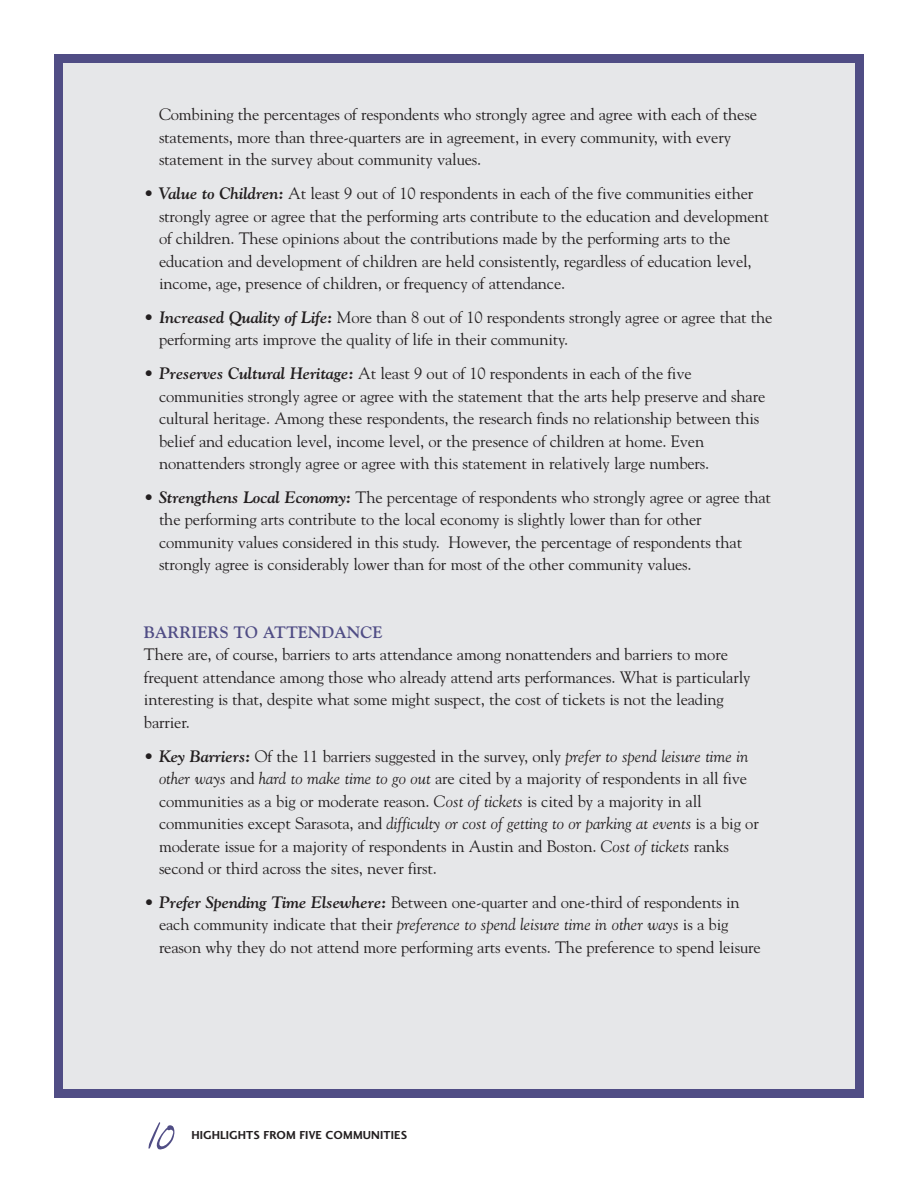
<style>
.page{position:relative;width:918px;height:1188px;background:#fff}
.page>*{position:absolute;margin:0;border:0;box-sizing:border-box;transform-origin:0 0}
.t1{font:54px "P22 Hopper Edward";color:#504d85}
.t2{font:16.5px/22.5px "Goudy";letter-spacing:-.01em;color:#231f20}
.t3{font:700 16.5px "Goudy";letter-spacing:-.005em;color:#504d85}
.t4{font:12px "Charlotte Sans Bold Plain";letter-spacing:.01em;color:#231f20}
.s1{font-weight:700;font-style:italic}
.s2{font-style:italic}
</style>
<div class="page">
<div style="left:58px;top:58px;width:802px;height:1036px;background:#e6e7e9"></div>
<div style="left:54px;top:54px;width:810px;height:1044px;border:9px solid #504d85"></div>
<p class="t2" style="left:159px;top:105px;width:599px">Combining the percentages of respondents who strongly agree and agree with each of these statements, more than three-quarters are in agreement, in every community, with every statement in the survey about community values.</p>
<p class="t2" style="left:159px;top:183px;width:612px;text-indent:-15px">• <span class="s1">Value to Children:</span> At least 9 out of 10 respondents in each of the five communities either strongly agree or agree that the performing arts contribute to the education and development of children. These opinions about the contributions made by the performing arts to the education and development of children are held consistently, regardless of education level, income, age, presence of children, or frequency of attendance.</p>
<p class="t2" style="left:159px;top:307px;width:615px;text-indent:-15px">• <span class="s1">Increased Quality of Life:</span> More than 8 out of 10 respondents strongly agree or agree that the performing arts improve the quality of life in their community.</p>
<p class="t2" style="left:159px;top:363px;width:608px;text-indent:-15px">• <span class="s1">Preserves Cultural Heritage:</span> At least 9 out of 10 respondents in each of the five communities strongly agree or agree with the statement that the arts help preserve and share cultural heritage. Among these respondents, the research finds no relationship between this belief and education level, income level, or the presence of children at home. Even nonattenders strongly agree or agree with this statement in relatively large numbers.</p>
<p class="t2" style="left:159px;top:487px;width:614px;text-indent:-15px">• <span class="s1">Strengthens Local Economy:</span> The percentage of respondents who strongly agree or agree that the performing arts contribute to the local economy is slightly lower than for other community values considered in this study. However, the percentage of respondents that strongly agree is considerably lower than for most of the other community values.</p>
<p class="t3" style="left:144px;top:625px;width:240px">BARRIERS TO ATTENDANCE</p>
<p class="t2" style="left:144px;top:645px;width:608px">There are, of course, barriers to arts attendance among nonattenders and barriers to more frequent attendance among those who already attend arts performances. What is particularly interesting is that, despite what some might suspect, the cost of tickets is not the leading barrier.</p>
<p class="t2" style="left:159px;top:746px;width:601px;text-indent:-15px">• <span class="s1">Key Barriers:</span> Of the 11 barriers suggested in the survey, only <span class="s2">prefer to spend leisure time in other ways</span> and <span class="s2">hard to make time to go out</span> are cited by a majority of respondents in all five communities as a big or moderate reason. <span class="s2">Cost of tickets</span> is cited by a majority in all communities except Sarasota, and <span class="s2">difficulty or cost of getting to or parking at events</span> is a big or moderate issue for a majority of respondents in Austin and Boston. <span class="s2">Cost of tickets</span> ranks second or third across the sites, never first.</p>
<p class="t2" style="left:159px;top:892px;width:603px;text-indent:-15px">• <span class="s1">Prefer Spending Time Elsewhere:</span> Between one-quarter and one-third of respondents in each community indicate that their <span class="s2">preference to spend leisure time in other ways</span> is a big reason why they do not attend more performing arts events. The preference to spend leisure</p>
<h1 class="t1" style="left:144px;top:1098px;width:32px">10</h1>
<p class="t4" style="left:191px;top:1131px;width:217px">HIGHLIGHTS FROM FIVE COMMUNITIES</p>
</div>
